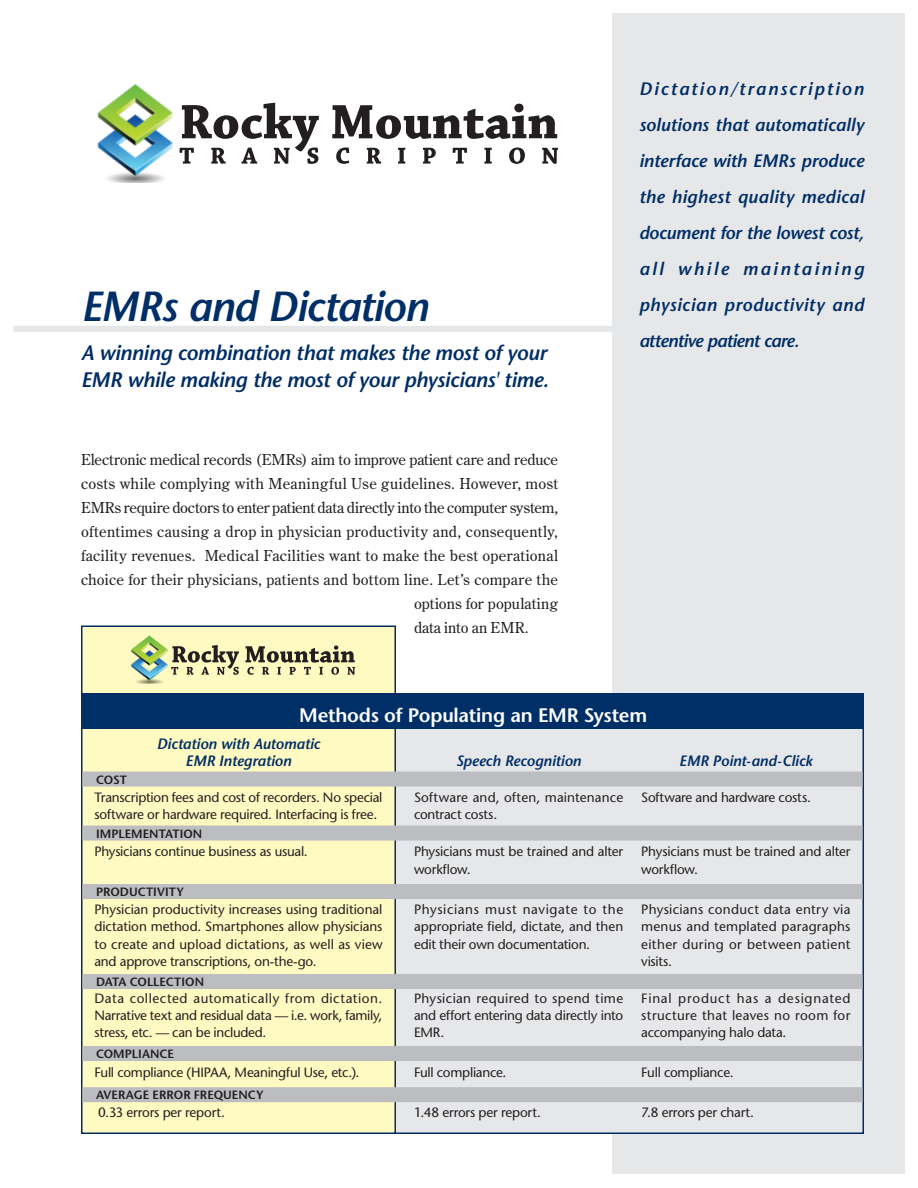
<style>
.page{position:relative;width:918px;height:1188px;background:#fff}
.page>*{position:absolute;margin:0;border:0;box-sizing:border-box;transform-origin:0 0}
.Sheet_title_-_with_k{font:italic 600 42px "Stone Sans";letter-spacing:-.03em;color:#002e66}
.Sheet_title_-_kicker{font:italic 600 21px/27px "Stone Sans";letter-spacing:-.015em;color:#002d66}
.Table_Title{font:600 19.5px "Stone Sans";letter-spacing:-.01em;color:#fff}
.callout{font:italic 600 18px/36px "Stone Sans";letter-spacing:.02em;color:#002e66;text-align:justify}
.t1{font:15px "Century Old Style";letter-spacing:.01em;color:#231f20}
.table_heading{font:italic 600 15px/17.2px "Stone Sans";letter-spacing:-.005em;color:#002e66;text-align:center}
.t2{font:15px "Century Old Style";letter-spacing:-.01em;color:#231f20}
.table_text{font:13.5px/17.2px "Stone Sans";letter-spacing:-.015em;color:#231f20;text-align:justify}
.table_text-2{font:13.5px/17.2px "Stone Sans";letter-spacing:.01em;color:#231f20}
.table_subhead{font:600 12px "Stone Sans";letter-spacing:.005em;color:#231f20}
</style>
<div class="page">
<div style="left:612px;top:14px;width:292px;height:1160px;background:#e6e7e9"></div>
<div style="left:14px;top:326px;width:598px;height:6px;background:#e6e7e9"></div>
<div style="left:81px;top:693px;width:783px;height:441px;background:#e6e7e9;border:2px solid #002d66"></div>
<div style="left:81px;top:626px;width:315px;height:508px;background:#fffac1;border:2px solid #002d66"></div>
<div style="left:82px;top:693px;width:782px;height:36px;background:#002e66"></div>
<div style="left:82px;top:772px;width:780px;height:15px;background:#bcbdc0"></div>
<div style="left:82px;top:826px;width:780px;height:15px;background:#bcbdc0"></div>
<div style="left:82px;top:884px;width:780px;height:15px;background:#bcbdc0"></div>
<div style="left:82px;top:974px;width:780px;height:15px;background:#bcbdc0"></div>
<div style="left:82px;top:1046px;width:780px;height:15px;background:#bcbdc0"></div>
<div style="left:82px;top:1087px;width:780px;height:15px;background:#bcbdc0"></div>
<img style="left:131px;top:635px;width:37px;height:49px">
<svg style="left:171px;top:645px;width:68px;height:30px"></svg>
<svg style="left:245px;top:645px;width:110px;height:30px"></svg>
<img style="left:97px;top:84px;width:76px;height:99px">
<svg style="left:332px;top:104px;width:225px;height:35px"></svg>
<svg style="left:179px;top:103px;width:140px;height:61px"></svg>
<svg style="left:336px;top:147px;width:13px;height:17px"></svg>
<svg style="left:367px;top:148px;width:14px;height:16px"></svg>
<svg style="left:398px;top:148px;width:7px;height:16px"></svg>
<svg style="left:423px;top:148px;width:13px;height:16px"></svg>
<svg style="left:453px;top:148px;width:14px;height:16px"></svg>
<svg style="left:484px;top:148px;width:8px;height:16px"></svg>
<svg style="left:509px;top:148px;width:16px;height:16px"></svg>
<svg style="left:542px;top:148px;width:16px;height:16px"></svg>
<p class="Sheet_title_-_with_k" style="left:81px;top:281px;width:349px">EMRs and Dictation</p>
<p class="Sheet_title_-_kicker" style="left:81px;top:339px;width:469px">A winning combination that makes the most of your<br>EMR while making the most of your physicians' time.</p>
<p class="t1" style="left:81px;top:450px;width:478px">Electronic medical records (EMRs) aim to improve patient care and reduce</p>
<p class="t1" style="left:81px;top:474px;width:479px">costs while complying with Meaningful Use guidelines. However, most</p>
<p class="t2" style="left:81px;top:498px;width:479px">EMRs require doctors to enter patient data directly into the computer system,</p>
<p class="t1" style="left:81px;top:522px;width:478px">oftentimes causing a drop in physician productivity and, consequently,</p>
<p class="t1" style="left:81px;top:546px;width:479px">facility revenues. Medical Facilities want to make the best operational</p>
<p class="t1" style="left:81px;top:570px;width:479px">choice for their physicians, patients and bottom line. Let’s compare the</p>
<p class="t1" style="left:414px;top:594px;width:145px">options for populating</p>
<p class="t1" style="left:414px;top:618px;width:116px">data into an EMR.</p>
<p class="callout" style="left:639px;top:71px;width:227px">Dictation/transcription solutions that automatically interface with EMRs produce the highest quality medical document for the lowest cost, all while maintaining physician productivity and attentive patient care.</p>
<p class="Table_Title" style="left:299px;top:703px;width:349px">Methods of Populating an EMR System</p>
<p class="table_heading" style="left:157px;top:735px;width:165px">Dictation with Automatic<br>EMR Integration</p>
<p class="table_text" style="left:94px;top:788px;width:289px">Transcription fees and cost of recorders. No special software or hardware required. Interfacing is free.</p>
<p class="table_text" style="left:94px;top:843px;width:215px">Physicians continue business as usual.</p>
<p class="table_heading" style="left:456px;top:752px;width:127px">Speech Recognition</p>
<p class="table_heading" style="left:679px;top:752px;width:135px">EMR Point-and-Click</p>
<p class="table_text-2" style="left:414px;top:788px;width:211px">Software and, often, maintenance contract costs.</p>
<p class="table_text" style="left:641px;top:788px;width:171px">Software and hardware costs.</p>
<p class="table_text" style="left:414px;top:843px;width:211px">Physicians must be trained and alter workflow.</p>
<p class="table_text" style="left:641px;top:843px;width:211px">Physicians must be trained and alter workflow.</p>
<p class="table_text" style="left:414px;top:901px;width:211px">Physicians must navigate to the appropriate field, dictate, and then edit their own documentation.</p>
<p class="table_text" style="left:641px;top:901px;width:211px">Physicians conduct data entry via menus and templated paragraphs either during or between patient visits.</p>
<p class="table_text" style="left:414px;top:990px;width:211px">Physician required to spend time and effort entering data directly into EMR.</p>
<p class="table_text" style="left:641px;top:990px;width:211px">Final product has a designated structure that leaves no room for accompanying halo data.</p>
<p class="table_text" style="left:414px;top:1064px;width:94px">Full compliance.</p>
<p class="table_text" style="left:641px;top:1064px;width:94px">Full compliance.</p>
<p class="table_text" style="left:414px;top:1104px;width:128px">1.48 errors per report.</p>
<p class="table_text" style="left:641px;top:1104px;width:114px">7.8 errors per chart.</p>
<p class="table_subhead" style="left:96px;top:772px;width:32px">COST</p>
<p class="table_subhead" style="left:96px;top:826px;width:108px">IMPLEMENTATION</p>
<p class="table_subhead" style="left:96px;top:884px;width:89px">PRODUCTIVITY</p>
<p class="table_text" style="left:94px;top:901px;width:290px">Physician productivity increases using traditional dictation method. Smartphones allow physicians to create and upload dictations, as well as view and approve transcriptions, on-the-go.</p>
<p class="table_text" style="left:94px;top:990px;width:289px">Data collected automatically from dictation.<br>Narrative text and residual data — i.e. work, family, stress, etc. — can be included.</p>
<p class="table_text" style="left:94px;top:1064px;width:266px">Full compliance (HIPAA, Meaningful Use, etc.).</p>
<p class="table_text" style="left:98px;top:1104px;width:128px">0.33 errors per report.</p>
<p class="table_subhead" style="left:96px;top:974px;width:110px">DATA COLLECTION</p>
<p class="table_subhead" style="left:96px;top:1046px;width:80px">COMPLIANCE</p>
<p class="table_subhead" style="left:96px;top:1088px;width:169px">AVERAGE ERROR FREQUENCY</p>
</div>
